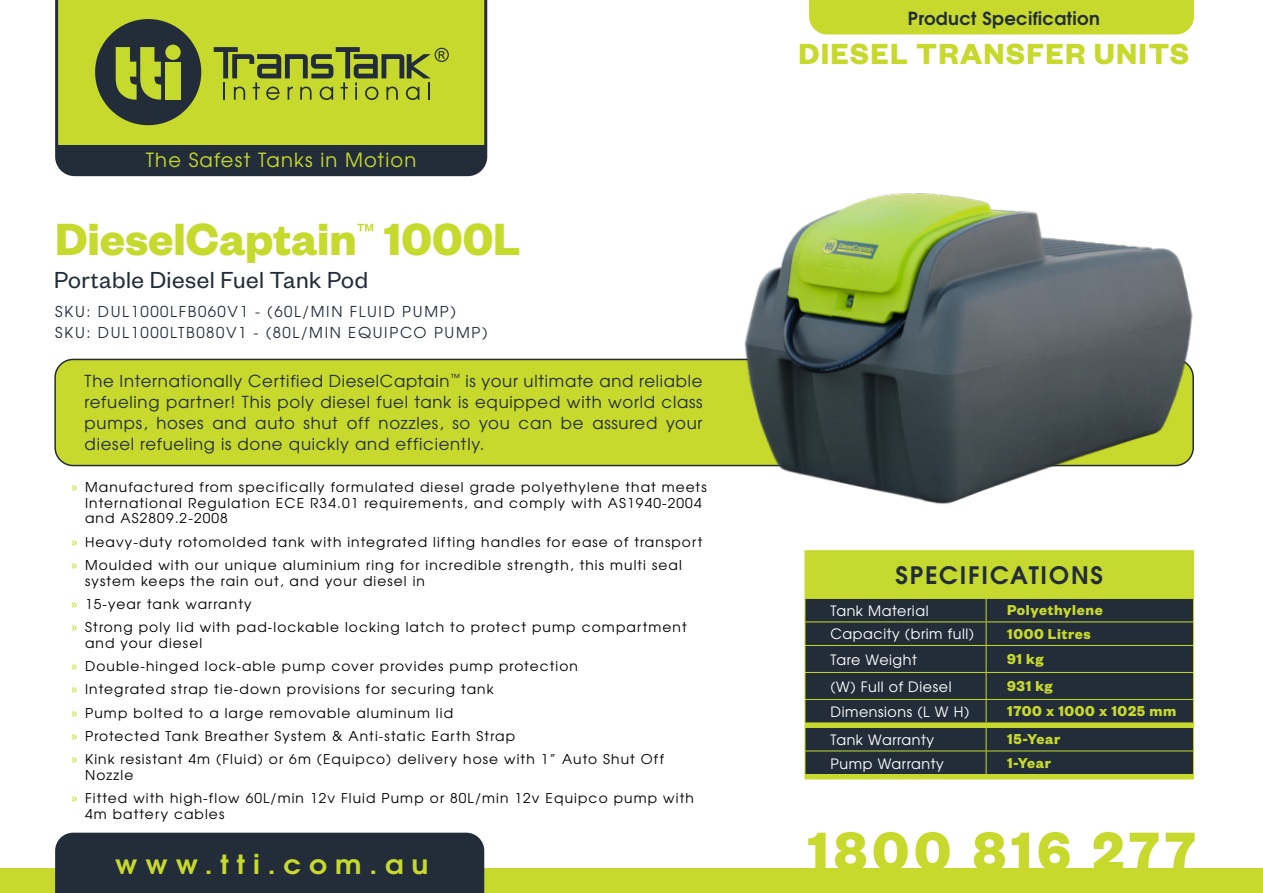
<style>
.page{position:relative;width:1263px;height:893px;background:#fff}
.page>*{position:absolute;margin:0;border:0;box-sizing:border-box;transform-origin:0 0}
.t1{font:700 60px "Founders Grotesk";letter-spacing:.08em;color:#c7d92d}
.t2{font:700 49.5px "Founders Grotesk";color:#c6d92d}
.t3{font:700 31.95px "Founders Grotesk";letter-spacing:.04em;color:#c7d92d}
.t4{font:700 26.25px "Te X Gyre Adventor";letter-spacing:.28em;color:#c7d92d;scale:1.07 1}
.t5{font:25.5px "Founders Grotesk";letter-spacing:.02em;color:#232d39}
.t6{font:700 24px "Te X Gyre Adventor";letter-spacing:.075em;color:#232d39}
.t7{font:19.5px "Te X Gyre Adventor";letter-spacing:.06em;color:#c7d92d}
.t8{font:700 18px "Te X Gyre Adventor";letter-spacing:.02em;color:#232d39}
.t9{font:16.5px/21px "Te X Gyre Adventor";letter-spacing:.045em;color:#232d39;text-align:justify}
.t10{font:700 15.75px "Founders Grotesk";letter-spacing:.04em;color:#c7d92d}
.t11{font:15px/20.9px "Te X Gyre Adventor";letter-spacing:.115em;color:#232d39}
.t12{font:14.25px "Te X Gyre Adventor";letter-spacing:.04em;color:#fff}
.t13{font:13.5px/23.2px "Te X Gyre Adventor";letter-spacing:.08em;color:#000}
.s1{color:#c6d92f}
</style>
<div class="page">
<div style="left:0;top:869px;width:1263px;height:24px;background:#c7d92d"></div>
<div style="left:55px;top:833px;width:429px;height:60px;background:#232d39"></div>
<svg style="left:55px;top:0;width:432px;height:176px;background:#93a231"></svg>
<div style="left:809px;top:0;width:385px;height:34px;background:#c7d92d"></div>
<div style="left:55px;top:359px;width:1138px;height:107px;background:#c7d92d;border-radius:18px"></div>
<div style="left:54px;top:359px;width:1140px;height:107px;border:2px solid #232d39;border-radius:18px"></div>
<img style="left:733px;top:193px;width:461px;height:311px">
<div style="left:805px;top:551px;width:388px;height:47px;background:#c6d92f"></div>
<hr style="left:805px;top:550px;width:181px;height:1px;background:#c6d92f">
<hr style="left:986px;top:550px;width:208px;height:1px;background:#c6d92f">
<hr style="left:805px;top:598px;width:181px;height:1px;background:#c6d92f">
<hr style="left:986px;top:598px;width:208px;height:1px;background:#c6d92f">
<hr style="left:1193px;top:551px;width:1px;height:47px;background:#c6d92f">
<svg style="left:805px;top:599px;width:389px;height:180px;background:#323c37"></svg>
<hr style="left:805px;top:779px;width:181px;height:1px;background:#c7d92d">
<hr style="left:986px;top:779px;width:208px;height:1px;background:#c7d92d">
<h3 class="t7" style="left:146px;top:145px;width:272px">The Safest Tanks in Motion</h3>
<h2 class="t2" style="left:55px;top:207px;width:467px">DieselCaptain<sup>™</sup> 1000L</h2>
<h3 class="t5" style="left:54px;top:264px;width:316px">Portable Diesel Fuel Tank Pod</h3>
<p class="t11" style="left:55px;top:300px;width:434px">SKU: DUL1000LFB060V1 - (60L/MIN FLUID PUMP)<br>SKU: DUL1000LTB080V1 - (80L/MIN EQUIPCO PUMP)</p>
<p class="t9" style="left:85px;top:369px;width:619px">The Internationally Certified DieselCaptain<sup>™</sup> is your ultimate and reliable refueling partner! This poly diesel fuel tank is equipped with world class pumps, hoses and auto shut off nozzles, so you can be assured your diesel refueling is done quickly and efficiently.</p>
<p class="t13" style="left:85px;top:478px;width:623px;line-height:15.8px;text-indent:-13px"><span class="s1">»</span> Manufactured from specifically formulated diesel grade polyethylene that meets<br>International Regulation ECE R34.01 requirements, and comply with AS1940-2004 and AS2809.2-2008</p>
<p class="t13" style="left:72px;top:529px;width:632px"><span class="s1">»</span> Heavy-duty rotomolded tank with integrated lifting handles for ease of transport <span class="s1">»</span> Moulded with our unique aluminium ring for incredible strength, this multi seal</p>
<p class="t13" style="left:72px;top:568px;width:617px;text-indent:13px">system keeps the rain out, and your diesel in<br><span class="s1">»</span> 15-year tank warranty<br><span class="s1">»</span> Strong poly lid with pad-lockable locking latch to protect pump compartment</p>
<p class="t13" style="left:72px;top:630px;width:594px;text-indent:13px">and your diesel<br><span class="s1">»</span> Double-hinged lock-able pump cover provides pump protection<br><span class="s1">»</span> Integrated strap tie-down provisions for securing tank<br><span class="s1">»</span> Pump bolted to a large removable aluminum lid<br><span class="s1">»</span> Protected Tank Breather System &amp; Anti-static Earth Strap<br><span class="s1">»</span> Kink resistant 4m (Fluid) or 6m (Equipco) delivery hose with 1” Auto Shut Off</p>
<p class="t13" style="left:72px;top:762px;width:624px;text-indent:13px">Nozzle<br><span class="s1">»</span> Fitted with high-flow 60L/min 12v Fluid Pump or 80L/min 12v Equipco pump with</p>
<p class="t13" style="left:85px;top:801px;width:141px">4m battery cables</p>
<h3 class="t4" style="left:115px;top:841px;width:294px">www.tti.com.au</h3>
<h3 class="t8" style="left:908px;top:2px;width:193px">Product Specification</h3>
<h3 class="t3" style="left:798px;top:33px;width:392px">DIESEL TRANSFER UNITS</h3>
<h3 class="t6" style="left:895px;top:555px;width:209px">SPECIFICATIONS</h3>
<p class="t12" style="left:830px;top:599px;width:100px">Tank Material</p>
<p class="t10" style="left:1007px;top:600px;width:97px">Polyethylene</p>
<p class="t12" style="left:830px;top:623px;width:145px">Capacity (brim full)</p>
<p class="t10" style="left:1007px;top:624px;width:85px">1000 Litres</p>
<p class="t12" style="left:830px;top:648px;width:88px">Tare Weight</p>
<p class="t10" style="left:1007px;top:649px;width:38px">91 kg</p>
<p class="t12" style="left:830px;top:675px;width:123px">(W) Full of Diesel</p>
<p class="t10" style="left:1007px;top:676px;width:47px">931 kg</p>
<p class="t12" style="left:830px;top:700px;width:140px">Dimensions (L W H)</p>
<p class="t10" style="left:1007px;top:701px;width:171px">1700 x 1000 x 1025 mm</p>
<p class="t12" style="left:830px;top:728px;width:105px">Tank Warranty</p>
<p class="t10" style="left:1007px;top:729px;width:55px">15-Year</p>
<p class="t12" style="left:830px;top:752px;width:115px">Pump Warranty</p>
<p class="t10" style="left:1007px;top:753px;width:45px">1-Year</p>
<h1 class="t1" style="left:808px;top:813px;width:389px">1800 816 277</h1>
</div>
